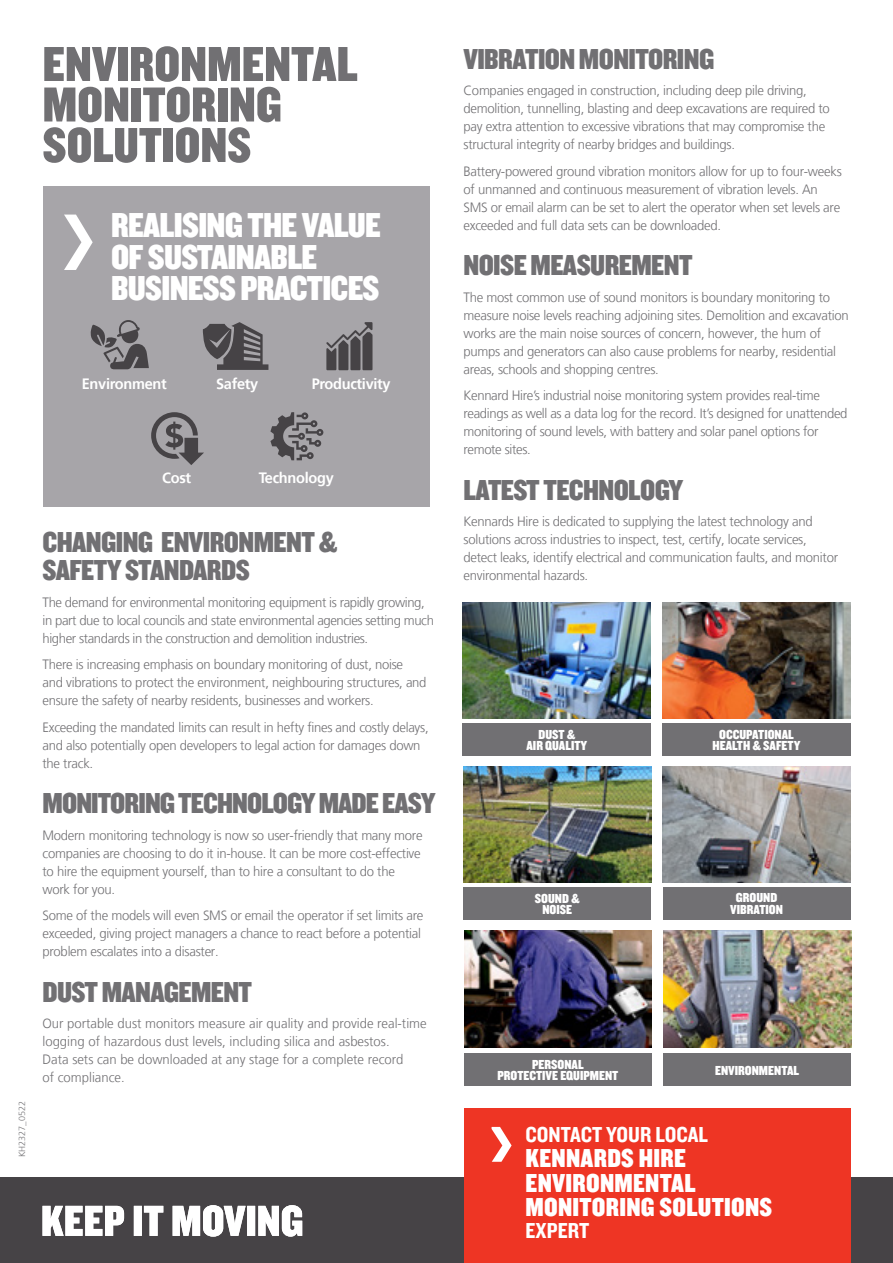
<style>
.page{position:relative;width:893px;height:1263px;background:#fff}
.page>*{position:absolute;margin:0;border:0;box-sizing:border-box;transform-origin:0 0}
.t1{font:51px/40.5px "Knockout 70 Full Welterwt";color:#717073}
.t2{font:36px/31.5px "Knockout 70 Full Welterwt";letter-spacing:-.02em;color:#fff}
.t3{font:30px/28.5px "Knockout 70 Full Welterwt";letter-spacing:-.02em;color:#717073}
.t4{font:27px/24.8px "Knockout 70 Full Welterwt";letter-spacing:.01em;color:#fff}
.t5{font:22.5px "Knockout 50 Welterweight";color:#fff}
.t6{font:700 15px "Frutiger 65";letter-spacing:-.02em;color:#fff}
.t7{font:13.65px/11.2px "Knockout 70 Full Welterwt";color:#fff;text-align:center}
.t8{font:300 13.5px/18px "Frutiger";letter-spacing:-.02em;color:#717073}
.t9{font:300 13.5px/18px "Frutiger";color:#717073}
.t10{font:300 9px "Frutiger 45";color:#717073}
</style>
<div class="page">
<div style="left:0;top:1178px;width:893px;height:85px;background:#464346"></div>
<svg style="left:43px;top:1205px;width:259px;height:32px"></svg>
<div style="left:43px;top:187px;width:386px;height:320px;background:#a7a5a9"></div>
<svg style="left:64px;top:215px;width:29px;height:55px"></svg>
<svg style="left:326px;top:322px;width:46px;height:48px"></svg>
<svg style="left:151px;top:412px;width:53px;height:53px"></svg>
<svg style="left:90px;top:320px;width:59px;height:49px"></svg>
<svg style="left:270px;top:412px;width:53px;height:48px"></svg>
<svg style="left:203px;top:322px;width:65px;height:48px"></svg>
<div style="left:663px;top:1053px;width:188px;height:32px;background:#717073"></div>
<img style="left:663px;top:930px;width:188px;height:117px">
<div style="left:463px;top:723px;width:188px;height:32px;background:#717073"></div>
<div style="left:662px;top:723px;width:189px;height:32px;background:#717073"></div>
<img style="left:662px;top:602px;width:189px;height:117px">
<img style="left:462px;top:602px;width:188px;height:117px">
<div style="left:463px;top:887px;width:188px;height:32px;background:#717073"></div>
<img style="left:463px;top:766px;width:188px;height:117px">
<div style="left:663px;top:887px;width:187px;height:32px;background:#717073"></div>
<img style="left:663px;top:766px;width:187px;height:117px">
<div style="left:464px;top:1053px;width:188px;height:32px;background:#717073"></div>
<img style="left:464px;top:930px;width:187px;height:117px">
<div style="left:464px;top:1109px;width:387px;height:154px;background:#ee3524"></div>
<svg style="left:492px;top:1127px;width:20px;height:35px"></svg>
<h1 class="t1" style="left:43px;top:42px;width:317px">ENVIRONMENTAL<br>MONITORING<br>SOLUTIONS</h1>
<h2 class="t2" style="left:111px;top:209px;width:272px">REALISING THE VALUE<br>OF SUSTAINABLE<br>BUSINESS PRACTICES</h2>
<p class="t6" style="left:82px;top:375px;width:86px">Environment</p>
<p class="t6" style="left:216px;top:375px;width:44px">Safety</p>
<p class="t6" style="left:312px;top:375px;width:81px">Productivity</p>
<p class="t6" style="left:162px;top:469px;width:31px">Cost</p>
<p class="t6" style="left:259px;top:469px;width:76px">Technology</p>
<p class="t10" style="left:17px;top:1157px;width:58px;rotate:-90deg">KH2327_0522</p>
<h3 class="t3" style="left:43px;top:527px;width:296px">CHANGING ENVIRONMENT &amp;<br>SAFETY STANDARDS</h3>
<p class="t8" style="left:43px;top:593px;width:393px">The demand for environmental monitoring equipment is rapidly growing, in part due to local councils and state environmental agencies setting much higher standards in the construction and demolition industries.</p>
<p class="t8" style="left:43px;top:656px;width:386px">There is increasing emphasis on boundary monitoring of dust, noise and vibrations to protect the environment, neighbouring structures, and ensure the safety of nearby residents, businesses and workers.</p>
<p class="t8" style="left:43px;top:718px;width:388px">Exceeding the mandated limits can result in hefty fines and costly delays, and also potentially open developers to legal action for damages down the track.</p>
<h3 class="t3" style="left:43px;top:788px;width:395px">MONITORING TECHNOLOGY MADE EASY</h3>
<p class="t8" style="left:43px;top:826px;width:381px">Modern monitoring technology is now so user-friendly that many more companies are choosing to do it in-house. It can be more cost-effective to hire the equipment yourself, than to hire a consultant to do the work for you.</p>
<p class="t8" style="left:43px;top:907px;width:382px">Some of the models will even SMS or email the operator if set limits are exceeded, giving project managers a chance to react before a potential problem escalates into a disaster.</p>
<h3 class="t3" style="left:43px;top:977px;width:211px">DUST MANAGEMENT</h3>
<p class="t9" style="left:43px;top:1015px;width:386px">Our portable dust monitors measure air quality and provide real-time logging of hazardous dust levels, including silica and asbestos.<br>Data sets can be downloaded at any stage for a complete record<br>of compliance.</p>
<h3 class="t3" style="left:463px;top:44px;width:252px">VIBRATION MONITORING</h3>
<p class="t8" style="left:463px;top:82px;width:368px">Companies engaged in construction, including deep pile driving, demolition, tunnelling, blasting and deep excavations are required to pay extra attention to excessive vibrations that may compromise the structural integrity of nearby bridges and buildings.</p>
<p class="t8" style="left:463px;top:162px;width:380px">Battery-powered ground vibration monitors allow for up to four-weeks of unmanned and continuous measurement of vibration levels. An SMS or email alarm can be set to alert the operator when set levels are exceeded and full data sets can be downloaded.</p>
<h3 class="t3" style="left:463px;top:250px;width:231px">NOISE MEASUREMENT</h3>
<p class="t8" style="left:463px;top:288px;width:387px">The most common use of sound monitors is boundary monitoring to measure noise levels reaching adjoining sites. Demolition and excavation works are the main noise sources of concern, however, the hum of pumps and generators can also cause problems for nearby, residential areas, schools and shopping centres.</p>
<p class="t8" style="left:463px;top:387px;width:385px">Kennard Hire’s industrial noise monitoring system provides real-time readings as well as a data log for the record. It’s designed for unattended monitoring of sound levels, with battery and solar panel options for remote sites.</p>
<h3 class="t3" style="left:463px;top:475px;width:221px">LATEST TECHNOLOGY</h3>
<p class="t8" style="left:463px;top:513px;width:376px">Kennards Hire is dedicated to supplying the latest technology and solutions across industries to inspect, test, certify, locate services, detect leaks, identify electrical and communication faults, and monitor environmental hazards.</p>
<p class="t7" style="left:526px;top:728px;width:62px">DUST &amp;<br>AIR QUALITY</p>
<p class="t7" style="left:712px;top:728px;width:89px">OCCUPATIONAL<br>HEALTH &amp; SAFETY</p>
<p class="t7" style="left:535px;top:892px;width:46px">SOUND &amp;<br>NOISE</p>
<p class="t7" style="left:730px;top:892px;width:54px">GROUND<br>VIBRATION</p>
<p class="t7" style="left:497px;top:1058px;width:122px">PERSONAL<br>PROTECTIVE EQUIPMENT</p>
<p class="t7" style="left:715px;top:1064px;width:85px">ENVIRONMENTAL</p>
<h3 class="t5" style="left:525px;top:1120px;width:184px">CONTACT YOUR LOCAL</h3>
<h3 class="t4" style="left:525px;top:1145px;width:248px">KENNARDS HIRE<br>ENVIRONMENTAL<br>MONITORING SOLUTIONS</h3>
<h3 class="t5" style="left:525px;top:1216px;width:65px">EXPERT</h3>
</div>
